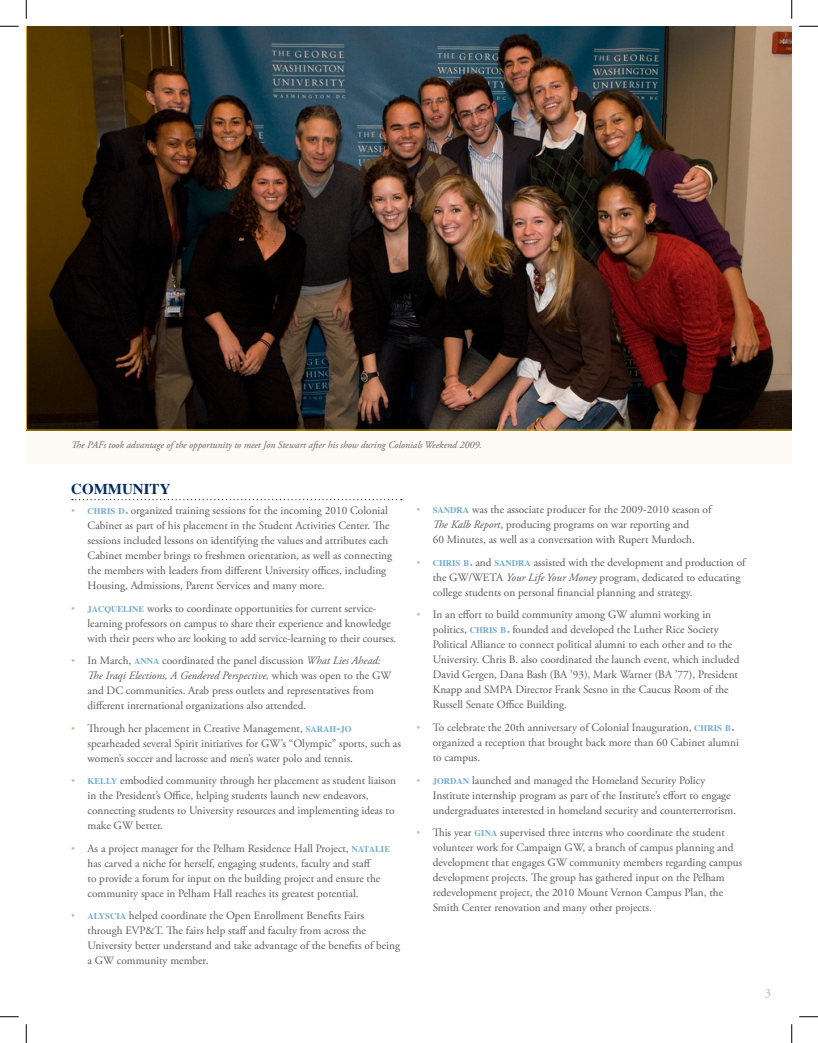
<style>
.page{position:relative;width:818px;height:1043px;background:#fff}
.page>*{position:absolute;margin:0;border:0;box-sizing:border-box;transform-origin:0 0}
.Ambassadorial_Semi_T{font:700 15px "Times";color:#002c62}
.text{font:12.5px "Adobe Garamond Pro";color:#c8b08b}
.text-2{font:11.25px/15px "Adobe Garamond Pro";color:#57585a}
.About_Author{font:italic 10px "Adobe Garamond Pro";color:#676464}
.s1{font-family:"Klavika";font-weight:500;font-stretch:condensed;color:#d2be9f}
.s2{font-family:"Times";font-weight:700;font-size:8.75px;color:#73acca}
.s3{font-family:"Times";font-weight:700;font-size:12.5px;color:#73acca}
.s4{font-style:italic}
</style>
<div class="page">
<div style="left:26px;top:404px;width:765px;height:59px;background:#fcfaf4"></div>
<svg style="left:72px;top:499px;width:330px;height:1px"></svg>
<img style="left:26px;top:26px;width:765px;height:404px">
<svg style="left:0;top:25px;width:19px;height:2px"></svg>
<svg style="left:799px;top:25px;width:19px;height:2px"></svg>
<svg style="left:0;top:1016px;width:19px;height:1px"></svg>
<svg style="left:799px;top:1016px;width:19px;height:1px"></svg>
<svg style="left:25px;top:0;width:2px;height:19px"></svg>
<svg style="left:25px;top:1024px;width:2px;height:18px"></svg>
<svg style="left:791px;top:0;width:1px;height:19px"></svg>
<svg style="left:791px;top:1024px;width:1px;height:18px"></svg>
<p class="About_Author" style="left:71px;top:438px;width:412px">The PAFs took advantage of the opportunity to meet Jon Stewart after his show during Colonials Weekend 2009.</p>
<p class="Ambassadorial_Semi_T" style="left:71px;top:474px;width:101px">COMMUNITY</p>
<p class="text-2" style="left:88px;top:503px;width:306px;text-indent:-16px"><span class="s1">•</span> <span class="s2">CHRIS D</span><span class="s3">.</span> organized training sessions for the incoming 2010 Colonial Cabinet as part of his placement in the Student Activities Center. The sessions included lessons on identifying the values and attributes each Cabinet member brings to freshmen orientation, as well as connecting the members with leaders from different University offices, including Housing, Admissions, Parent Services and many more.</p>
<p class="text-2" style="left:88px;top:601px;width:310px;text-indent:-16px"><span class="s1">•</span> <span class="s2">JACQUELINE</span> works to coordinate opportunities for current service&shy;learning professors on campus to share their experience and knowledge with their peers who are looking to add service-learning to their courses.</p>
<p class="text-2" style="left:88px;top:653px;width:305px;text-indent:-16px"><span class="s1">•</span> In March, <span class="s2">ANNA</span> coordinated the panel discussion <span class="s4">What Lies Ahead:<br>The Iraqi Elections, A Gendered Perspective,</span> which was open to the GW and DC communities. Arab press outlets and representatives from different international organizations also attended.</p>
<p class="text-2" style="left:88px;top:721px;width:315px;text-indent:-16px"><span class="s1">•</span> Through her placement in Creative Management, <span class="s2">SARAH</span><span class="s3">-</span><span class="s2">JO </span>spearheaded several Spirit initiatives for GW’s “Olympic” sports, such as women’s soccer and lacrosse and men’s water polo and tennis.</p>
<p class="text-2" style="left:88px;top:773px;width:310px;text-indent:-16px"><span class="s1">•</span> <span class="s2">KELLY</span> embodied community through her placement as student liaison in the President’s Office, helping students launch new endeavors, connecting students to University resources and implementing ideas to make GW better.</p>
<p class="text-2" style="left:88px;top:841px;width:304px;text-indent:-16px"><span class="s1">•</span> As a project manager for the Pelham Residence Hall Project, <span class="s2">NATALIE </span>has carved a niche for herself, engaging students, faculty and staff<br>to provide a forum for input on the building project and ensure the community space in Pelham Hall reaches its greatest potential.</p>
<p class="text-2" style="left:88px;top:908px;width:314px;text-indent:-16px"><span class="s1">•</span> <span class="s2">ALYSCIA</span> helped coordinate the Open Enrollment Benefits Fairs through EVP&amp;T. The fairs help staff and faculty from across the University better understand and take advantage of the benefits of being a GW community member.</p>
<p class="text-2" style="left:416px;top:502px;width:296px;text-align:center"><span class="s1">•</span> <span class="s2">SANDRA</span> was the associate producer for the 2009-2010 season of<br><span class="s4">The Kalb Report</span>, producing programs on war reporting and<br>60 Minutes, as well as a conversation with Rupert Murdoch.</p>
<p class="text-2" style="left:432px;top:555px;width:314px;text-indent:-16px"><span class="s1">•</span> <span class="s2">CHRIS B</span><span class="s3">.</span> and <span class="s2">SANDRA</span> assisted with the development and production of the GW/WETA <span class="s4">Your Life Your Money</span> program, dedicated to educating college students on personal financial planning and strategy.</p>
<p class="text-2" style="left:432px;top:607px;width:308px;text-indent:-16px"><span class="s1">•</span> In an effort to build community among GW alumni working in politics, <span class="s2">CHRIS B</span><span class="s3">.</span> founded and developed the Luther Rice Society Political Alliance to connect political alumni to each other and to the University. Chris B. also coordinated the launch event, which included David Gergen, Dana Bash (BA ’93), Mark Warner (BA ’77), President Knapp and SMPA Director Frank Sesno in the Caucus Room of the Russell Senate Office Building.</p>
<p class="text-2" style="left:432px;top:720px;width:307px;text-indent:-16px"><span class="s1">•</span> To celebrate the 20th anniversary of Colonial Inauguration, <span class="s2">CHRIS B</span><span class="s3">. </span>organized a reception that brought back more than 60 Cabinet alumni to campus.</p>
<p class="text-2" style="left:432px;top:772px;width:305px;text-indent:-16px"><span class="s1">•</span> <span class="s2">JORDAN</span> launched and managed the Homeland Security Policy<br>Institute internship program as part of the Institute’s effort to engage undergraduates interested in homeland security and counterterrorism.</p>
<p class="text-2" style="left:432px;top:825px;width:311px;text-indent:-16px"><span class="s1">•</span> This year <span class="s2">GINA</span> supervised three interns who coordinate the student volunteer work for Campaign GW, a branch of campus planning and development that engages GW community members regarding campus development projects. The group has gathered input on the Pelham redevelopment project, the 2010 Mount Vernon Campus Plan, the Smith Center renovation and many other projects.</p>
<p class="text" style="left:764px;top:985px;width:8px">3</p>
</div>
